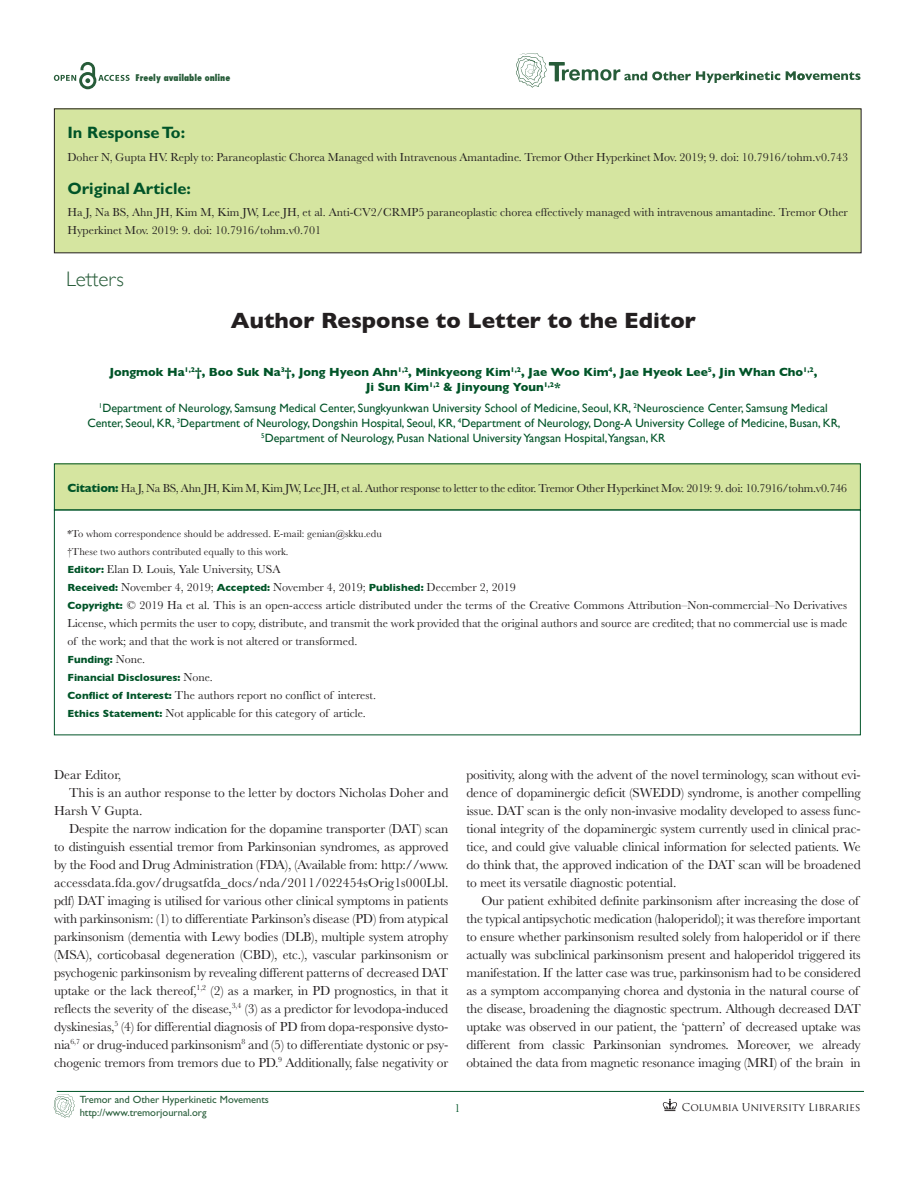
<style>
.page{position:relative;width:918px;height:1188px;background:#fff}
.page>*{position:absolute;margin:0;border:0;box-sizing:border-box;transform-origin:0 0}
.AT{font:700 22.5px "Gill Sans";color:#231f20}
.Review{font:300 21px "Gill Sans";color:#275c39}
.Abs_head{font:700 16.5px "Gill Sans Std";color:#005428}
.TXI{font:13.5px/18px "Baskerville";letter-spacing:-.015em;color:#231f20}
.TX{font:13.5px "Baskerville";color:#231f20}
.ABS{font:12px/18px "Baskerville";color:#231f20;text-align:justify}
.Aff{font:12px/15px "Gill Sans";color:#005428;text-align:center}
.TX-2{font:12px/18px "Baskerville";color:#231f20}
.ABS-2{font:12px "Baskerville";letter-spacing:-.02em;color:#231f20}
.AU{font:700 12px/15px "Gill Sans";color:#005428;text-align:center}
.t1{font:12px "Baskerville";color:#005428}
.Copyright{font:10.5px "Baskerville";color:#231f20}
.t2{font:10.5px/12.6px "Gill Sans";color:#275c39}
.ABS-3{font:700 10.5px "Gill Sans";color:#005428}
.t3{font:10.5px "Trajan Pro";color:#231f20}
.t4{font:800 condensed 9px "Futura Std";color:#275c39}
.s1{font-family:"Gill Sans";font-weight:700;color:#005428}
.s2{font-family:"Gill Sans";font-weight:700;font-size:10.5px;color:#005428}
.s3{font-family:"Baskerville";font-weight:400;font-size:12px;color:#231f20}
</style>
<div class="page">
<hr style="left:57px;top:1091px;width:807px;height:1px;background:#005428">
<svg style="left:663px;top:1099px;width:14px;height:12px"></svg>
<svg style="left:54px;top:62px;width:76px;height:27px"></svg>
<svg style="left:786px;top:71px;width:74px;height:9px"></svg>
<svg style="left:516px;top:53px;width:264px;height:34px"></svg>
<svg style="left:54px;top:1094px;width:21px;height:24px"></svg>
<div style="left:54px;top:464px;width:806px;height:46px;background:#d5e5a0"></div>
<div style="left:54px;top:463px;width:807px;height:47px;border:1px solid #005428"></div>
<div style="left:54px;top:109px;width:807px;height:144px;background:#d5e5a0"></div>
<p class="t4" style="left:135px;top:72px;width:97px">Freely available online</p>
<p class="Abs_head" style="left:68px;top:123px;width:119px">In Response To:</p>
<p class="TX-2" style="left:68px;top:148px;width:782px">Doher N, Gupta HV. Reply to: Paraneoplastic Chorea Managed with Intravenous Amantadine. Tremor Other Hyperkinet Mov. 2019; 9. doi: 10.7916/tohm.v0.743</p>
<p class="Abs_head" style="left:68px;top:179px;width:125px">Original Article:</p>
<p class="TX-2" style="left:68px;top:204px;width:782px">Ha J, Na BS, Ahn JH, Kim M, Kim JW, Lee JH, et al. Anti-CV2/CRMP5 paraneoplastic chorea effectively managed with intravenous amantadine. Tremor Other<br>Hyperkinet Mov. 2019: 9. doi: 10.7916/tohm.v0.701</p>
<p class="Review" style="left:66px;top:262px;width:59px">Letters</p>
<p class="AT" style="left:231px;top:302px;width:467px">Author Response to Letter to the Editor</p>
<p class="AU" style="left:109px;top:365px;width:709px">Jongmok Ha<sup>1,2</sup>†, Boo Suk Na<sup>3</sup>†, Jong Hyeon Ahn<sup>1,2</sup>, Minkyeong Kim<sup>1,2</sup>, Jae Woo Kim<sup>4</sup>, Jae Hyeok Lee<sup>5</sup>, Jin Whan Cho<sup>1,2</sup>,<br>Ji Sun Kim<sup>1,2</sup> &amp; Jinyoung Youn<sup>1,2</sup>*</p>
<p class="Aff" style="left:87px;top:401px;width:755px"><sup>1</sup>Department of Neurology, Samsung Medical Center, Sungkyunkwan University School of Medicine, Seoul, KR, <sup>2</sup>Neuroscience Center, Samsung Medical<br>Center, Seoul, KR, <sup>3</sup>Department of Neurology, Dongshin Hospital, Seoul, KR, <sup>4</sup>Department of Neurology, Dong-A University College of Medicine, Busan, KR,<br><sup>5</sup>Department of Neurology, Pusan National University Yangsan Hospital,Yangsan, KR</p>
<p class="ABS-2" style="left:68px;top:481px;width:781px"><span class="s1">Citation:</span> Ha J, Na BS, Ahn JH, Kim M, Kim JW, Lee JH, et al. Author response to letter to the editor. Tremor Other Hyperkinet Mov. 2019: 9. doi: 10.7916/tohm.v0.746</p>
<p class="Copyright" style="left:68px;top:527px;width:316px">*To whom correspondence should be addressed. E-mail: genian@skku.edu</p>
<p class="Copyright" style="left:68px;top:545px;width:223px">†These two authors contributed equally to this work.</p>
<p class="ABS" style="left:68px;top:560px;width:214px"><span class="s2">Editor:</span> Elan D. Louis, Yale University, USA</p>
<p class="ABS" style="left:68px;top:578px;width:450px"><span class="s2">Received:</span> November 4, 2019; <span class="s2">Accepted:</span> November 4, 2019; <span class="s2">Published:</span> December 2, 2019</p>
<p class="ABS" style="left:68px;top:596px;width:781px"><span class="s2">Copyright:</span> © 2019 Ha et al. This is an open-access article distributed under the terms of the Creative Commons Attribution–Non-commercial–No Derivatives License, which permits the user to copy, distribute, and transmit the work provided that the original authors and source are credited; that no commercial use is made of the work; and that the work is not altered or transformed.</p>
<p class="ABS-3" style="left:68px;top:651px;width:79px">Funding: <span class="s3">None.</span></p>
<p class="ABS-3" style="left:68px;top:669px;width:147px">Financial Disclosures: <span class="s3">None.</span></p>
<p class="ABS" style="left:68px;top:686px;width:310px"><span class="s2">Conflict of Interest:</span> The authors report no conflict of interest.</p>
<p class="ABS" style="left:68px;top:704px;width:300px"><span class="s2">Ethics Statement:</span> Not applicable for this category of article.</p>
<p class="TX" style="left:54px;top:767px;width:69px">Dear Editor,</p>
<p class="TXI" style="left:54px;top:783px;width:396px;text-indent:15px">This is an author response to the letter by doctors Nicholas Doher and<br>Harsh V Gupta.</p>
<p class="TXI" style="left:54px;top:819px;width:396px;text-align:justify;text-indent:15px">Despite the narrow indication for the dopamine transporter (DAT) scan to distinguish essential tremor from Parkinsonian syndromes, as approved by the Food and Drug Administration (FDA), (Available from: http://www. accessdata.fda.gov/drugsatfda_docs/nda/2011/022454sOrig1s000Lbl. pdf) DAT imaging is utilised for various other clinical symptoms in patients with parkinsonism: (1) to differentiate Parkinson’s disease (PD) from atypical parkinsonism (dementia with Lewy bodies (DLB), multiple system atrophy (MSA), corticobasal degeneration (CBD), etc.), vascular parkinsonism or psychogenic parkinsonism by revealing different patterns of decreased DAT uptake or the lack thereof,<sup>1,2</sup> (2) as a marker, in PD prognostics, in that it reflects the severity of the disease,<sup>3,4</sup> (3) as a predictor for levodopa-induced dyskinesias,<sup>5</sup> (4) for differential diagnosis of PD from dopa-responsive dysto&shy;nia<sup>6,7</sup> or drug-induced parkinsonism<sup>8</sup> and (5) to differentiate dystonic or psy&shy;chogenic tremors from tremors due to PD.<sup>9</sup> Additionally, false negativity or</p>
<p class="TXI" style="left:466px;top:765px;width:396px;text-align:justify">positivity, along with the advent of the novel terminology, scan without evi&shy;dence of dopaminergic deficit (SWEDD) syndrome, is another compelling issue. DAT scan is the only non-invasive modality developed to assess func&shy;tional integrity of the dopaminergic system currently used in clinical prac&shy;tice, and could give valuable clinical information for selected patients. We do think that, the approved indication of the DAT scan will be broadened to meet its versatile diagnostic potential.</p>
<p class="TXI" style="left:466px;top:891px;width:396px;text-indent:15px">Our patient exhibited definite parkinsonism after increasing the dose of the typical antipsychotic medication (haloperidol); it was therefore important to ensure whether parkinsonism resulted solely from haloperidol or if there actually was subclinical parkinsonism present and haloperidol triggered its manifestation. If the latter case was true, parkinsonism had to be considered as a symptom accompanying chorea and dystonia in the natural course of the disease, broadening the diagnostic spectrum. Although decreased DAT uptake was observed in our patient, the ‘pattern’ of decreased uptake was different from classic Parkinsonian syndromes. Moreover, we already obtained the data from magnetic resonance imaging (MRI) of the brain in</p>
<p class="t3" style="left:682px;top:1100px;width:180px">Columbia University Libraries</p>
<p class="t2" style="left:80px;top:1093px;width:191px">Tremor and Other Hyperkinetic Movements http://www.tremorjournal.org</p>
<p class="t1" style="left:455px;top:1101px;width:7px">1</p>
</div>
